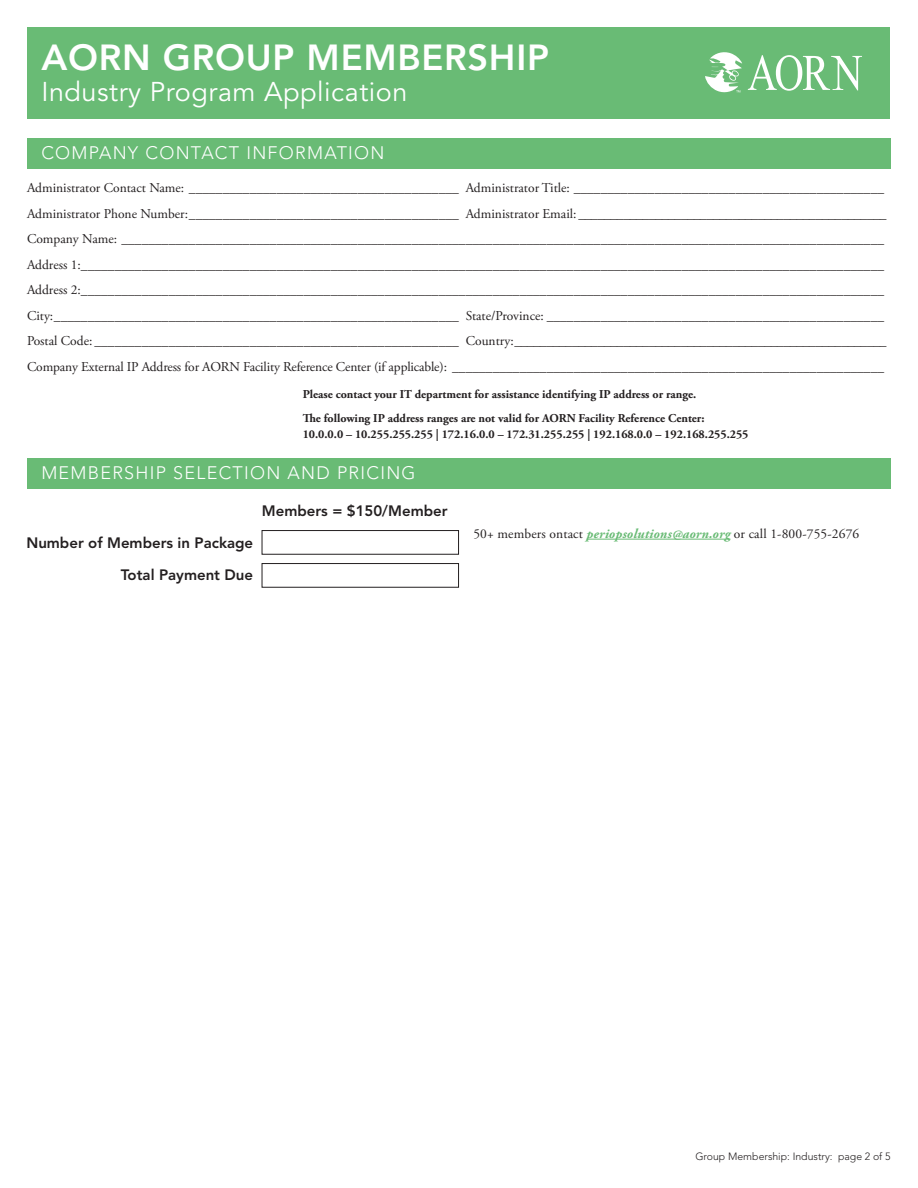
<style>
.page{position:relative;width:918px;height:1188px;background:#fff}
.page>*{position:absolute;margin:0;border:0;box-sizing:border-box;transform-origin:0 0}
.t1{font:800 36px "Avenir";letter-spacing:.02em;color:#fff}
.t2{font:27px "Avenir";letter-spacing:.02em;color:#fff}
.t3{font:300 18px "Avenir";letter-spacing:.07em;color:#fff}
.t4{font:800 15px "Avenir";color:#231f20}
.t5{font:13.5px "Adobe Garamond Pro";color:#231f20}
.t6{font:700 12px "Adobe Garamond Pro";color:#231f20}
.t7{font:300 10.5px "Avenir";color:#231f20}
.s1{font-weight:700;font-style:italic;color:#69bb75}
</style>
<div class="page">
<div style="left:28px;top:138px;width:863px;height:31px;background:#69bb75"></div>
<div style="left:28px;top:458px;width:863px;height:31px;background:#69bb75"></div>
<div style="left:28px;top:28px;width:862px;height:91px;background:#69bb75"></div>
<svg style="left:748px;top:55px;width:114px;height:36px"></svg>
<svg style="left:705px;top:52px;width:37px;height:40px"></svg>
<div style="left:262px;top:530px;width:197px;height:24px;border:1px solid #231f20"></div>
<div style="left:262px;top:563px;width:197px;height:24px;border:1px solid #231f20"></div>
<hr style="left:587px;top:539px;width:143px;height:1px;background:#69bb75">
<p class="t1" style="left:41px;top:36px;width:509px">AORN GROUP MEMBERSHIP</p>
<p class="t2" style="left:41px;top:76px;width:368px">Industry Program Application</p>
<p class="t3" style="left:41px;top:142px;width:345px">COMPANY CONTACT INFORMATION</p>
<p class="t5" style="left:27px;top:180px;width:859px">Administrator Contact Name: ________________________________________ Administrator Title: ______________________________________________</p>
<p class="t5" style="left:27px;top:206px;width:861px">Administrator Phone Number:________________________________________ Administrator Email: ________________________________________________</p>
<p class="t5" style="left:27px;top:231px;width:859px">Company Name: _________________________________________________________________________________________________________________</p>
<p class="t5" style="left:27px;top:257px;width:859px">Address 1:_______________________________________________________________________________________________________________________</p>
<p class="t5" style="left:27px;top:282px;width:859px">Address 2:_______________________________________________________________________________________________________________________</p>
<p class="t5" style="left:27px;top:308px;width:859px">City:____________________________________________________________ State/Province: __________________________________________________</p>
<p class="t5" style="left:27px;top:333px;width:861px">Postal Code: ______________________________________________________ Country:__________________________________________________________</p>
<p class="t5" style="left:27px;top:359px;width:859px">Company External IP Address for AORN Facility Reference Center (if applicable): ________________________________________________________________</p>
<p class="t6" style="left:303px;top:387px;width:395px">Please contact your IT department for assistance identifying IP address or range.</p>
<p class="t6" style="left:303px;top:411px;width:403px">The following IP address ranges are not valid for AORN Facility Reference Center:</p>
<p class="t6" style="left:303px;top:428px;width:447px">10.0.0.0 – 10.255.255.255 | 172.16.0.0 – 172.31.255.255 | 192.168.0.0 – 192.168.255.255</p>
<p class="t3" style="left:41px;top:463px;width:376px">MEMBERSHIP SELECTION AND PRICING</p>
<p class="t4" style="left:26px;top:534px;width:228px">Number of Members in Package</p>
<p class="t4" style="left:121px;top:566px;width:134px">Total Payment Due</p>
<p class="t4" style="left:262px;top:502px;width:187px">Members = $150/Member</p>
<p class="t5" style="left:473px;top:525px;width:387px">50+ members ontact <span class="s1">periopsolutions@aorn.org</span> or call 1-800-755-2676</p>
<p class="t7" style="left:695px;top:1150px;width:197px">Group Membership: Industry: page 2 of 5</p>
</div>
